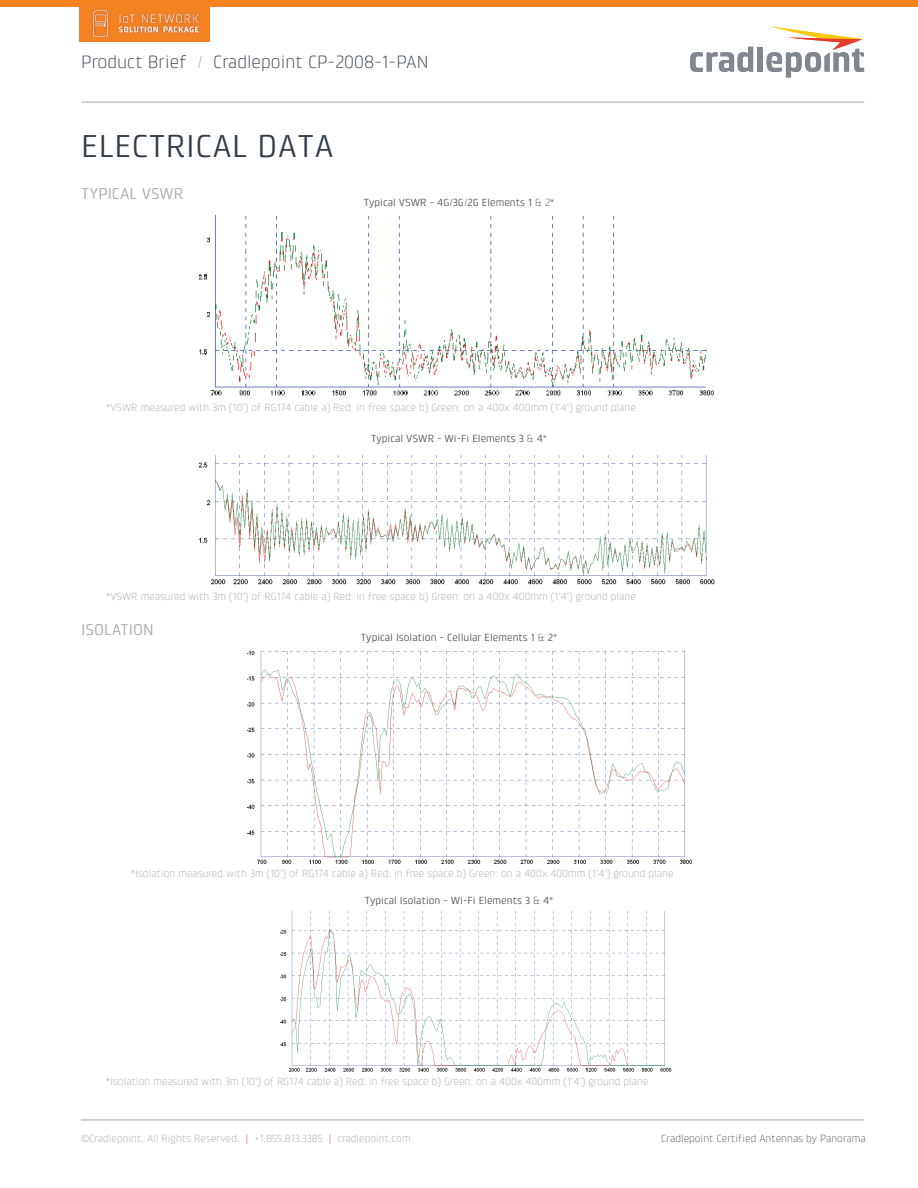
<style>
.page{position:relative;width:918px;height:1188px;background:#fff}
.page>*{position:absolute;margin:0;border:0;box-sizing:border-box;transform-origin:0 0}
.t1{font:32.25px "Klint LT Pro";letter-spacing:.015em;color:#323d47}
.t2{font:300 18px "Klint LT Pro";color:#323d47}
.t3{font:15.9px "Klint Pro";color:#a2a9ac}
.t4{font:300 10.5px "Klint LT Pro";color:#a2a9ac}
.t5{font:10.5px "Klint LT Pro";color:#4e4f50}
.t6{font:300 10.5px "Klint LT Pro";color:#4e4f50}
.s1{color:#a9b9c5}
.s2{font-weight:300}
.s3{color:#e73b2e}
</style>
<div class="page">
<div style="left:757px;top:47px;width:5px;height:25px;background:#80878e"></div>
<div style="left:0;top:0;width:918px;height:7px;background:#f58320"></div>
<img style="left:80px;top:7px;width:129px;height:35px">
<hr style="left:81px;top:102px;width:783px;height:1px;background:#a2a9ac">
<hr style="left:81px;top:1120px;width:783px;height:1px;background:#a2a9ac">
<svg style="left:690px;top:47px;width:63px;height:25px"></svg>
<div style="left:758px;top:47px;width:5px;height:25px;background:#80878e"></div>
<svg style="left:766px;top:26px;width:98px;height:51px"></svg>
<img style="left:200px;top:216px;width:514px;height:180px">
<img style="left:200px;top:456px;width:515px;height:129px">
<img style="left:247px;top:652px;width:446px;height:212px">
<img style="left:281px;top:912px;width:391px;height:160px">
<h2 class="t2" style="left:81px;top:52px;width:349px">Product Brief <span class="s1">/</span> Cradlepoint CP-2008-1-PAN</h2>
<h1 class="t1" style="left:81px;top:128px;width:254px">ELECTRICAL DATA</h1>
<h3 class="t3" style="left:81px;top:185px;width:104px">TYPICAL VSWR</h3>
<p class="t5" style="left:364px;top:197px;width:192px">Typical VSWR - 4G<span class="s2">/</span>3G<span class="s2">/</span>2G Elements 1 <span class="s2">&amp; 2*</span></p>
<p class="t4" style="left:106px;top:402px;width:531px">*VSWR measured with 3m (10’) of RG174 cable a) Red: in free space b) Green: on a 400x 400mm (1’4’) ground plane</p>
<p class="t5" style="left:371px;top:432px;width:177px">Typical VSWR - Wi-Fi Elements 3 <span class="s2">&amp;</span> 4<span class="s2">*</span></p>
<p class="t4" style="left:106px;top:591px;width:531px">*VSWR measured with 3m (10’) of RG174 cable a) Red: in free space b) Green: on a 400x 400mm (1’4’) ground plane</p>
<p class="t5" style="left:361px;top:631px;width:198px">Typical Isolation - Cellular Elements 1 <span class="s2">&amp;</span> 2<span class="s2">*</span></p>
<h3 class="t3" style="left:81px;top:621px;width:74px">ISOLATION</h3>
<p class="t4" style="left:131px;top:868px;width:544px">*Isolation measured with 3m (10’) of RG174 cable a) Red: in free space b) Green: on a 400x 400mm (1’4’) ground plane</p>
<p class="t5" style="left:365px;top:895px;width:190px">Typical Isolation - Wi-Fi Elements 3 <span class="s2">&amp;</span> 4<span class="s2">*</span></p>
<p class="t4" style="left:106px;top:1075px;width:544px">*Isolation measured with 3m (10’) of RG174 cable a) Red: in free space b) Green: on a 400x 400mm (1’4’) ground plane</p>
<p class="t4" style="left:81px;top:1132px;width:331px">©Cradlepoint. All Rights Reserved. <span class="s3">|</span> +1.855.813.3385 <span class="s3">|</span> cradlepoint.com</p>
<p class="t6" style="left:661px;top:1132px;width:206px">Cradlepoint Certified Antennas by Panorama</p>
</div>
